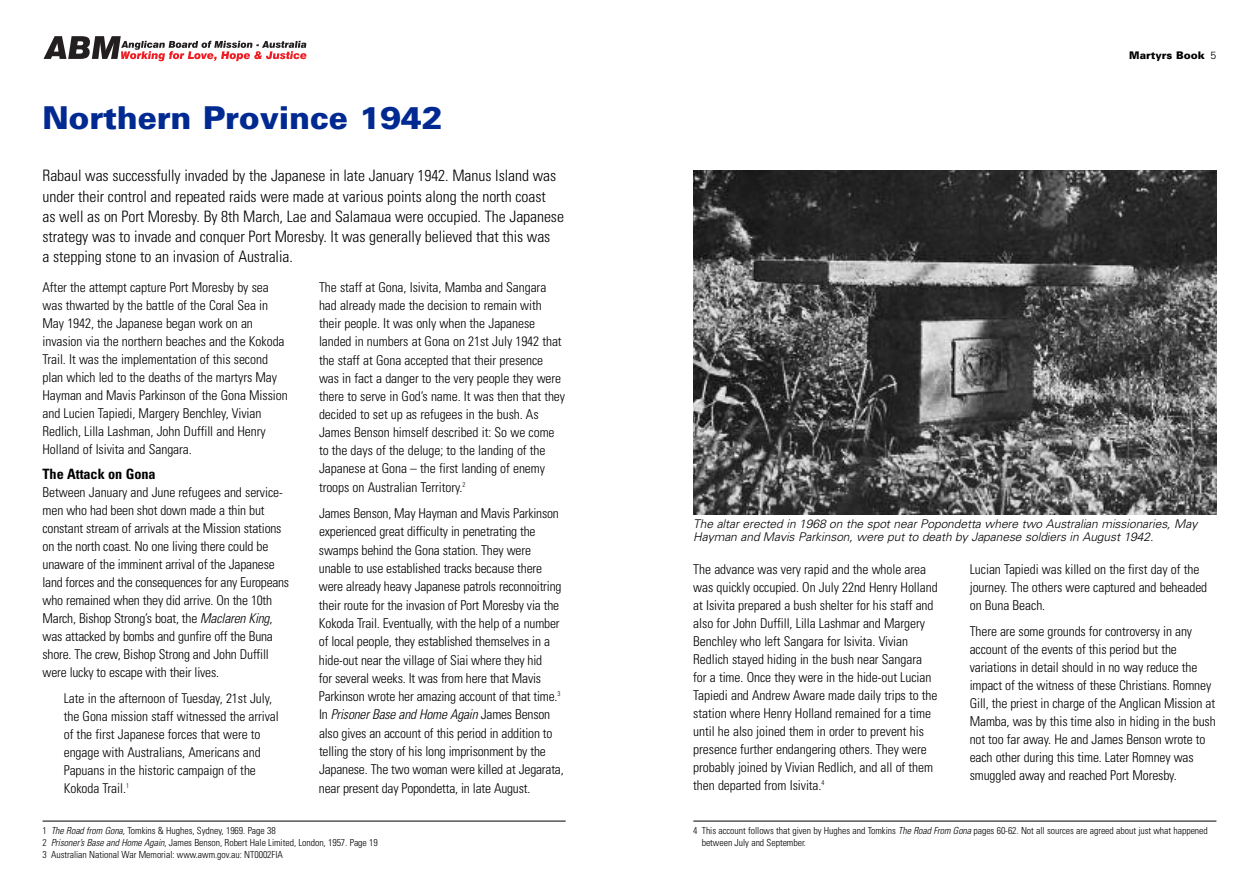
<style>
.page{position:relative;width:1259px;height:893px;background:#fff}
.page>*{position:absolute;margin:0;border:0;box-sizing:border-box;transform-origin:0 0}
.t1{font:900 31.5px "Univers";letter-spacing:-.005em;color:#002a92}
.t2{font:300 condensed 15.75px/20.2px "Univers";letter-spacing:-.005em;color:#000}
.t3{font:700 condensed 14.25px "Univers";letter-spacing:-.005em;color:#000}
.t4{font:300 condensed 13.5px/18px "Univers";letter-spacing:-.005em;color:#000}
.t5{font:italic 300 12px/13.5px "Univers";letter-spacing:-.005em;color:#000}
.t6{font:900 10.5px "Univers";color:#000}
.t7{font:300 condensed 9.75px/12px "Univers";letter-spacing:-.005em;color:#000}
.s1{font-style:italic}
.s2{font-weight:300}
</style>
<div class="page">
<svg style="left:44px;top:36px;width:262px;height:25px"></svg>
<hr style="left:43px;top:821px;width:523px;height:1px;background:#000">
<hr style="left:693px;top:821px;width:523px;height:1px;background:#000">
<img style="left:693px;top:170px;width:523px;height:344px">
<h1 class="t1" style="left:43px;top:106px;width:402px">Northern Province 1942</h1>
<p class="t2" style="left:43px;top:167px;width:523px">Rabaul was successfully invaded by the Japanese in late January 1942. Manus Island was under their control and repeated raids were made at various points along the north coast<br>as well as on Port Moresby. By 8th March, Lae and Salamaua were occupied. The Japanese strategy was to invade and conquer Port Moresby. It was generally believed that this was<br>a stepping stone to an invasion of Australia.</p>
<p class="t4" style="left:43px;top:279px;width:247px">After the attempt capture Port Moresby by sea was thwarted by the battle of the Coral Sea in May 1942, the Japanese began work on an invasion via the northern beaches and the Kokoda Trail. It was the implementation of this second plan which led to the deaths of the martyrs May Hayman and Mavis Parkinson of the Gona Mission and Lucien Tapiedi, Margery Benchley, Vivian Redlich, Lilla Lashman, John Duffill and Henry Holland of Isivita and Sangara.</p>
<p class="t3" style="left:43px;top:468px;width:115px">The Attack on Gona</p>
<p class="t4" style="left:43px;top:484px;width:248px">Between January and June refugees and service&shy;men who had been shot down made a thin but constant stream of arrivals at the Mission stations on the north coast. No one living there could be unaware of the imminent arrival of the Japanese land forces and the consequences for any Europeans who remained when they did arrive. On the 10th March, Bishop Strong’s boat, the <span class="s1">Maclaren King</span>, was attacked by bombs and gunfire off the Buna shore. The crew, Bishop Strong and John Duffill were lucky to escape with their lives.</p>
<p class="t4" style="left:64px;top:690px;width:217px">Late in the afternoon of Tuesday, 21st July, the Gona mission staff witnessed the arrival of the first Japanese forces that were to engage with Australians, Americans and Papuans in the historic campaign of the Kokoda Trail.<sup>1</sup></p>
<p class="t4" style="left:319px;top:279px;width:248px">The staff at Gona, Isivita, Mamba and Sangara had already made the decision to remain with their people. It was only when the Japanese landed in numbers at Gona on 21st July 1942 that the staff at Gona accepted that their presence was in fact a danger to the very people they were there to serve in God’s name. It was then that they decided to set up as refugees in the bush. As James Benson himself described it: So we come to the days of the deluge; to the landing of the Japanese at Gona – the first landing of enemy troops on Australian Territory.<sup>2</sup></p>
<p class="t4" style="left:319px;top:505px;width:246px">James Benson, May Hayman and Mavis Parkinson experienced great difficulty in penetrating the swamps behind the Gona station. They were unable to use established tracks because there were already heavy Japanese patrols reconnoitring their route for the invasion of Port Moresby via the Kokoda Trail. Eventually, with the help of a number of local people, they established themselves in a hide-out near the village of Siai where they hid<br>for several weeks. It was from here that Mavis Parkinson wrote her amazing account of that time.<sup>3<br></sup>In <span class="s1">Prisoner Base and Home Again</span> James Benson also gives an account of this period in addition to telling the story of his long imprisonment by the Japanese. The two woman were killed at Jegarata, near present day Popondetta, in late August.</p>
<p class="t7" style="left:43px;top:826px;width:337px">1 <span class="s1">The Road from Gona,</span> Tomkins &amp; Hughes, Sydney, 1969. Page 38<br>2 <span class="s1">Prisoner’s Base and Home Again,</span> James Benson, Robert Hale Limited, London, 1957. Page 19<br>3 Australian National War Memorial: www.awm.gov.au: NT0002FIA</p>
<p class="t6" style="left:1129px;top:51px;width:89px">Martyrs Book <span class="s2">5</span></p>
<p class="t5" style="left:693px;top:518px;width:505px">The altar erected in 1968 on the spot near Popondetta where two Australian missionaries, May<br>Hayman and Mavis Parkinson, were put to death by Japanese soldiers in August 1942.</p>
<p class="t4" style="left:693px;top:562px;width:246px">The advance was very rapid and the whole area was quickly occupied. On July 22nd Henry Holland at Isivita prepared a bush shelter for his staff and also for John Duffill, Lilla Lashmar and Margery Benchley who left Sangara for Isivita. Vivian Redlich stayed hiding in the bush near Sangara for a time. Once they were in the hide-out Lucian Tapiedi and Andrew Aware made daily trips to the station where Henry Holland remained for a time until he also joined them in order to prevent his presence further endangering others. They were probably joined by Vivian Redlich, and all of them then departed from Isivita.<sup>4</sup></p>
<p class="t4" style="left:969px;top:562px;width:239px">Lucian Tapiedi was killed on the first day of the journey. The others were captured and beheaded on Buna Beach.</p>
<p class="t4" style="left:969px;top:624px;width:247px">There are some grounds for controversy in any account of the events of this period but the variations in detail should in no way reduce the impact of the witness of these Christians. Romney Gill, the priest in charge of the Anglican Mission at Mamba, was by this time also in hiding in the bush not too far away. He and James Benson wrote to each other during this time. Later Romney was smuggled away and reached Port Moresby.</p>
<p class="t7" style="left:702px;top:826px;width:507px;text-indent:-8px">4 This account follows that given by Hughes and Tomkins <span class="s1">The Road From Gona</span> pages 60-62. Not all sources are agreed about just what happened between July and September.</p>
</div>
